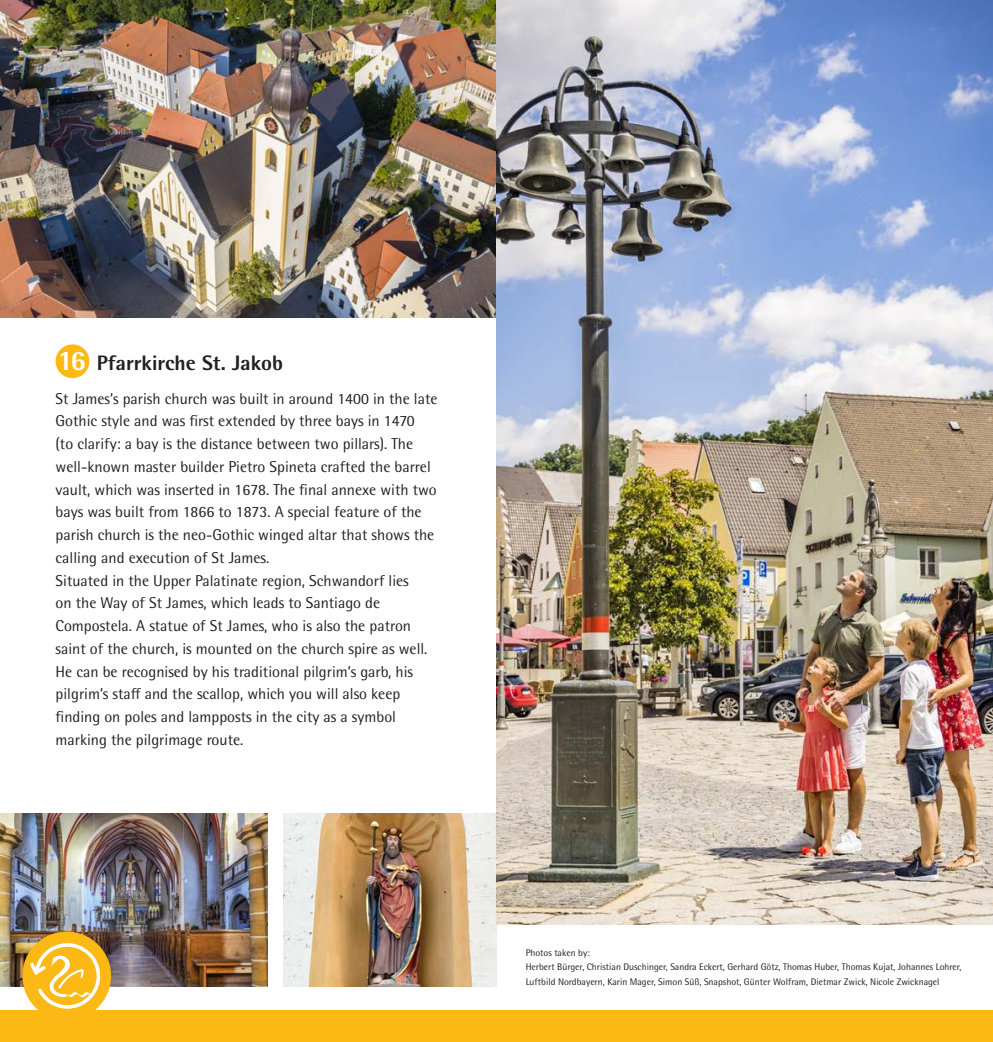
<style>
.page{position:relative;width:993px;height:1042px;background:#fff}
.page>*{position:absolute;margin:0;border:0;box-sizing:border-box;transform-origin:0 0}
.t1{font:800 21px "Rotis Semi Sans Pro";color:#231f20}
.t2{font:15.75px/22.8px "Rotis Semi Sans Pro";color:#231f20}
.t3{font:9.62px/14px "Rotis Semi Sans Pro";color:#231f20}
.s1{font-size:27.82px;color:#fff}
</style>
<div class="page">
<img style="left:0;top:813px;width:267px;height:173px">
<img style="left:0;top:0;width:496px;height:317px">
<img style="left:283px;top:813px;width:213px;height:173px">
<div style="left:22px;top:931px;width:89px;height:89px;background:#fcb814;border-radius:50%"></div>
<svg style="left:30px;top:942px;width:71px;height:66px"></svg>
<div style="left:0;top:1011px;width:992px;height:31px;background:#fcb814"></div>
<img style="left:496px;top:0;width:496px;height:924px">
<div style="left:56px;top:344px;width:33px;height:34px;background:#fcb814;border-radius:50%"></div>
<h1 class="t1" style="left:58px;top:350px;width:227px"><span class="s1">16</span> Pfarrkirche St. Jakob</h1>
<p class="t2" style="left:56px;top:387px;width:383px">St James’s parish church was built in around 1400 in the late Gothic style and was first extended by three bays in 1470<br>(to clarify: a bay is the distance between two pillars). The well-known master builder Pietro Spineta crafted the barrel vault, which was inserted in 1678. The final annexe with two bays was built from 1866 to 1873. A special feature of the parish church is the neo-Gothic winged altar that shows the calling and execution of St James.<br>Situated in the Upper Palatinate region, Schwandorf lies<br>on the Way of St James, which leads to Santiago de Compostela. A statue of St James, who is also the patron saint of the church, is mounted on the church spire as well.<br>He can be recognised by his traditional pilgrim’s garb, his pilgrim’s staff and the scallop, which you will also keep finding on poles and lampposts in the city as a symbol marking the pilgrimage route.</p>
<p class="t3" style="left:525px;top:946px;width:437px">Photos taken by:<br>Herbert Bürger, Christian Duschinger, Sandra Eckert, Gerhard Götz, Thomas Huber, Thomas Kujat, Johannes Lohrer,<br>Luftbild Nordbayern, Karin Mager, Simon Süß, Snapshot, Günter Wolfram, Dietmar Zwick, Nicole Zwicknagel</p>
</div>
